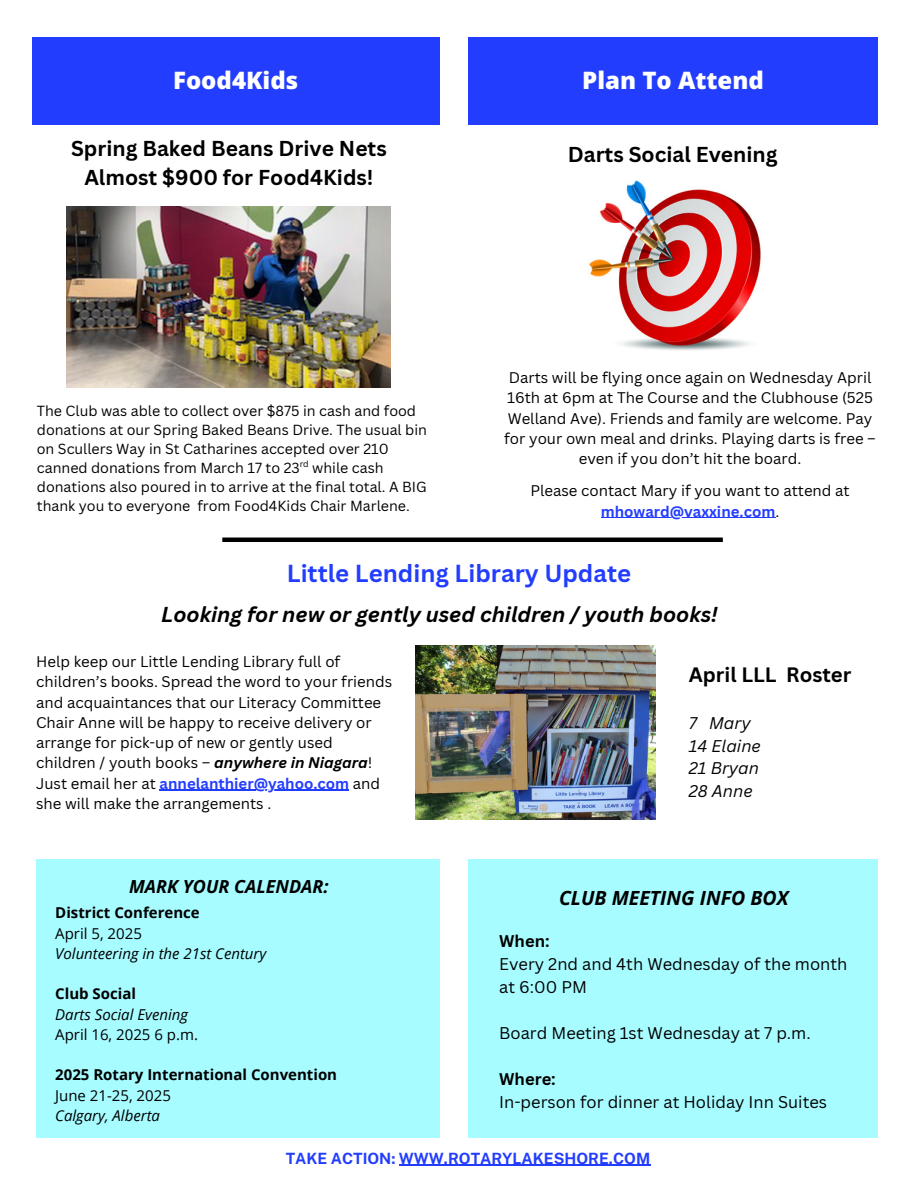
<style>
.page{position:relative;width:918px;height:1188px;background:#fff}
.page>*{position:absolute;margin:0;border:0;box-sizing:border-box;transform-origin:0 0}
.t1{font:700 24px "Canva Sans";color:#233dff}
.t2{font:800 24px "Open Sans";color:#fff}
.t3{font:700 21px/29.2px "Canva Sans";color:#000;text-align:center}
.t4{font:italic 700 21px "Canva Sans";color:#000}
.t5{font:700 20.25px "Canva Sans";color:#000}
.t6{font:italic 700 19.5px "Open Sans";color:#000}
.t7{font:italic 700 18px "Open Sans";color:#000}
.t8{font:16.5px/23px "Canva Sans";color:#000}
.t9{font:italic 16.5px/22.5px "Canva Sans";color:#000}
.t10{font:700 16.5px "Canva Sans";color:#000}
.t11{font:700 15.45px "Public Sans";color:#233dff}
.t12{font:15px/20.2px "Canva Sans";color:#000}
.t13{font:700 15px "Open Sans";color:#000}
.t14{font:italic 15px "Open Sans";color:#000}
.t15{font:15px "Open Sans";color:#000}
.t16{font:700 15px "Canva Sans";color:#233dff}
.t17{font:14.25px/19.2px "Canva Sans";color:#000}
.t18{font:8.55px "Canva Sans";color:#000}
.s1{font-weight:400;color:#000}
.s2{font-weight:700;font-style:italic}
.s3{font-weight:700;color:#233dff}
.s4{font-weight:700}
</style>
<div class="page">
<div style="left:36px;top:859px;width:403px;height:279px;background:#a7fcff"></div>
<div style="left:468px;top:859px;width:410px;height:279px;background:#a7fcff"></div>
<img style="left:416px;top:646px;width:240px;height:173px">
<hr style="left:222px;top:538px;width:501px;height:4px;background:#000">
<div style="left:32px;top:37px;width:407px;height:87px;background:#233dff"></div>
<div style="left:468px;top:37px;width:410px;height:87px;background:#233dff"></div>
<img style="left:67px;top:206px;width:324px;height:181px">
<img style="left:589px;top:180px;width:172px;height:170px">
<hr style="left:399px;top:1165px;width:251px;height:1px;background:#233dff">
<hr style="left:160px;top:790px;width:189px;height:1px;background:#233dff">
<hr style="left:601px;top:517px;width:174px;height:1px;background:#233dff">
<h1 class="t2" style="left:173px;top:63px;width:127px">Food4Kids</h1>
<h3 class="t2" style="left:582px;top:63px;width:183px">Plan To Attend</h3>
<p class="t3" style="left:71px;top:133px;width:317px">Spring Baked Beans Drive Nets<br>Almost $900 for Food4Kids!</p>
<p class="t3" style="left:568px;top:140px;width:211px">Darts Social Evening</p>
<p class="t17" style="left:37px;top:400px;width:392px">The Club was able to collect over $875 in cash and food donations at our Spring Baked Beans Drive. The usual bin on Scullers Way in St Catharines accepted over 210 canned donations from March 17 to 23 while cash donations also poured in to arrive at the final total. A BIG thank you to everyone from Food4Kids Chair Marlene.</p>
<p class="t18" style="left:300px;top:458px;width:11px">rd</p>
<h2 class="t12" style="left:504px;top:367px;width:373px;text-align:center">Darts will be flying once again on Wednesday April 16th at 6pm at The Course and the Clubhouse (525<br>Welland Ave). Friends and family are welcome. Pay for your own meal and drinks. Playing darts is free – even if you don’t hit the board.</h2>
<h5 class="t12" style="left:530px;top:480px;width:321px">Please contact Mary if you want to attend at</h5>
<h5 class="t16" style="left:601px;top:500px;width:180px">mhoward@vaxxine.com<span class="s1">.</span></h5>
<p class="t1" style="left:287px;top:557px;width:346px">Little Lending Library Update</p>
<p class="t4" style="left:161px;top:599px;width:558px">Looking for new or gently used children / youth books!</p>
<p class="t12" style="left:36px;top:651px;width:358px">Help keep our Little Lending Library full of children’s books. Spread the word to your friends and acquaintances that our Literacy Committee Chair Anne will be happy to receive delivery or arrange for pick-up of new or gently used children / youth books – <span class="s2">anywhere in Niagara</span>!<br>Just email her at <span class="s3">annelanthier@yahoo.com</span> and</p>
<p class="t12" style="left:36px;top:793px;width:237px">she will make the arrangements .</p>
<p class="t5" style="left:689px;top:661px;width:164px">April LLL Roster</p>
<p class="t9" style="left:689px;top:712px;width:74px">7 Mary<br>14 Elaine<br>21 Bryan<br>28 Anne</p>
<p class="t7" style="left:129px;top:874px;width:201px">MARK YOUR CALENDAR:</p>
<h1 class="t13" style="left:55px;top:902px;width:146px">District Conference</h1>
<h3 class="t15" style="left:55px;top:923px;width:88px">April 5, 2025</h3>
<p class="t14" style="left:55px;top:943px;width:213px">Volunteering in the 21st Century</p>
<p class="t13" style="left:55px;top:983px;width:82px">Club Social</p>
<p class="t14" style="left:55px;top:1004px;width:134px">Darts Social Evening</p>
<p class="t15" style="left:55px;top:1024px;width:144px">April 16, 2025 6 p.m.</p>
<h1 class="t13" style="left:55px;top:1064px;width:283px">2025 Rotary International Convention</h1>
<h3 class="t15" style="left:55px;top:1085px;width:117px">June 21-25, 2025</h3>
<p class="t14" style="left:55px;top:1105px;width:106px">Calgary, Alberta</p>
<p class="t6" style="left:559px;top:885px;width:231px">CLUB MEETING INFO BOX</p>
<h3 class="t8" style="left:499px;top:929px;width:350px"><span class="s4">When:<br></span>Every 2nd and 4th Wednesday of the month at 6:00 PM</h3>
<h5 class="t8" style="left:499px;top:1021px;width:313px">Board Meeting 1st Wednesday at 7 p.m.</h5>
<h5 class="t10" style="left:499px;top:1068px;width:58px">Where:</h5>
<h4 class="t8" style="left:499px;top:1090px;width:329px">In-person for dinner at Holiday Inn Suites</h4>
<p class="t11" style="left:286px;top:1149px;width:366px">TAKE ACTION: WWW.ROTARYLAKESHORE.COM</p>
</div>
